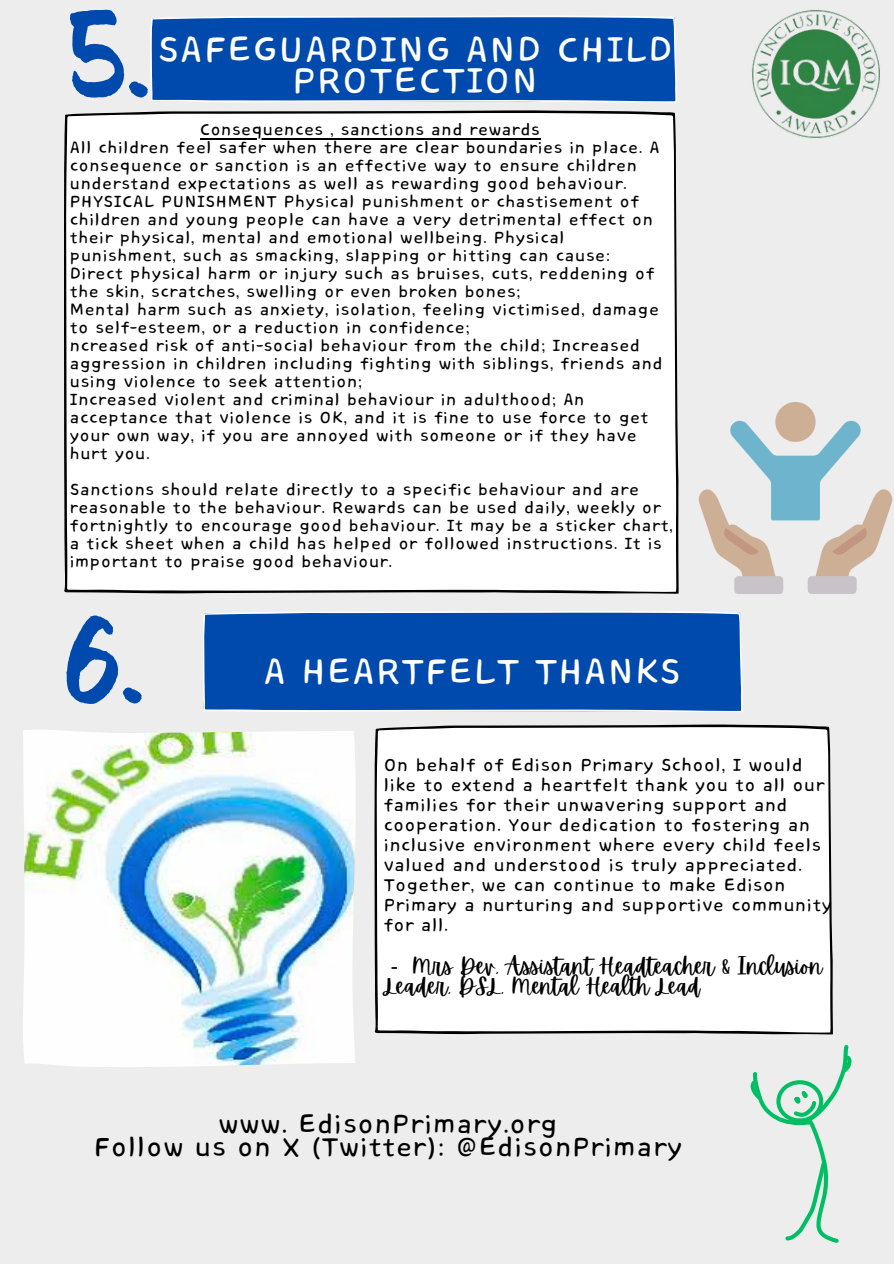
<style>
.page{position:relative;width:894px;height:1264px;background:#fff}
.page>*{position:absolute;margin:0;border:0;box-sizing:border-box;transform-origin:0 0}
.t1{font:120px "Bosk";color:#004aad}
.t2{font:45.75px "Core Bandi Face";color:#fff}
.t3{font:33.75px/23.7px "Core Bandi Face";color:#000;text-align:center}
.t4{font:22.5px/20px "Core Bandi Face";color:#000}
.t5{font:22.5px/20px "Apricots";color:#000}
.t6{font:21px/18px "Core Bandi Face";color:#000}
.s1{font-family:"Noto Sans"}
</style>
<div class="page">
<div style="left:0;top:0;width:893px;height:1263px;background:#ededed"></div>
<div style="left:64px;top:110px;width:614px;height:483px;background:#fff"></div>
<div style="left:150px;top:16px;width:526px;height:86px;background:#004aad"></div>
<svg style="left:750px;top:1045px;width:101px;height:197px"></svg>
<div style="left:374px;top:724px;width:458px;height:310px;background:#fff"></div>
<img style="left:23px;top:730px;width:333px;height:337px">
<div style="left:203px;top:611px;width:539px;height:101px;background:#004aad"></div>
<img style="left:698px;top:402px;width:195px;height:191px">
<hr style="left:200px;top:138px;width:340px;height:1px;background:#000">
<img style="left:752px;top:9px;width:128px;height:130px">
<p class="t1" style="left:68px;top:7px;width:84px">5.</p>
<p class="t2" style="left:158px;top:26px;width:517px">SAFEGUARDING AND CHILD</p>
<p class="t2" style="left:292px;top:57px;width:248px">PROTECTION</p>
<p class="t6" style="left:200px;top:121px;width:342px">Consequences , sanctions and rewards</p>
<p class="t6" style="left:70px;top:139px;width:592px">All children feel safer when there are clear boundaries in place. A consequence or sanction is an effective way to ensure children understand expectations as well as rewarding good behaviour.<br>PHYSICAL PUNISHMENT Physical punishment or chastisement of children and young people can have a very detrimental effect on their physical, mental and emotional wellbeing. Physical punishment, such as smacking, slapping or hitting can cause:</p>
<p class="t6" style="left:70px;top:265px;width:586px">Direct physical harm or injury such as bruises, cuts, reddening of the skin, scratches, swelling or even broken bones;</p>
<p class="t6" style="left:70px;top:301px;width:591px">Mental harm such as anxiety, isolation, feeling victimised, damage to self-esteem, or a reduction in confidence;</p>
<p class="t6" style="left:70px;top:337px;width:594px">ncreased risk of anti-social behaviour from the child; Increased aggression in children including fighting with siblings, friends and using violence to seek attention;</p>
<p class="t6" style="left:70px;top:391px;width:580px">Increased violent and criminal behaviour in adulthood; An acceptance that violence is OK, and it is fine to use force to get your own way, if you are annoyed with someone or if they have hurt you.</p>
<p class="t6" style="left:70px;top:481px;width:605px">Sanctions should relate directly to a specific behaviour and are reasonable to the behaviour. Rewards can be used daily, weekly or fortnightly to encourage good behaviour. It may be a sticker chart, a tick sheet when a child has helped or followed instructions. It is important to praise good behaviour.</p>
<p class="t1" style="left:64px;top:613px;width:82px">6.</p>
<p class="t2" style="left:263px;top:647px;width:420px">A HEARTFELT THANKS</p>
<h1 class="t4" style="left:384px;top:755px;width:450px">On behalf of Edison Primary School, I would like to extend a heartfelt thank you to all our families for their unwavering support and cooperation. Your dedication to fostering an inclusive environment where every child feels valued and understood is truly appreciated.<br>Together, we can continue to make Edison Primary a nurturing and supportive community for all.</h1>
<h2 class="t5" style="left:384px;top:956px;width:440px;text-indent:7px"><span class="s1">-</span> Mrs Dev, Assistant Headteacher &amp; Inclusion<br>Leader, DSL, Mental Health Lead</h2>
<p class="t3" style="left:94px;top:1112px;width:590px">www. EdisonPrimary.org<br>Follow us on X (Twitter): @EdisonPrimary</p>
</div>
